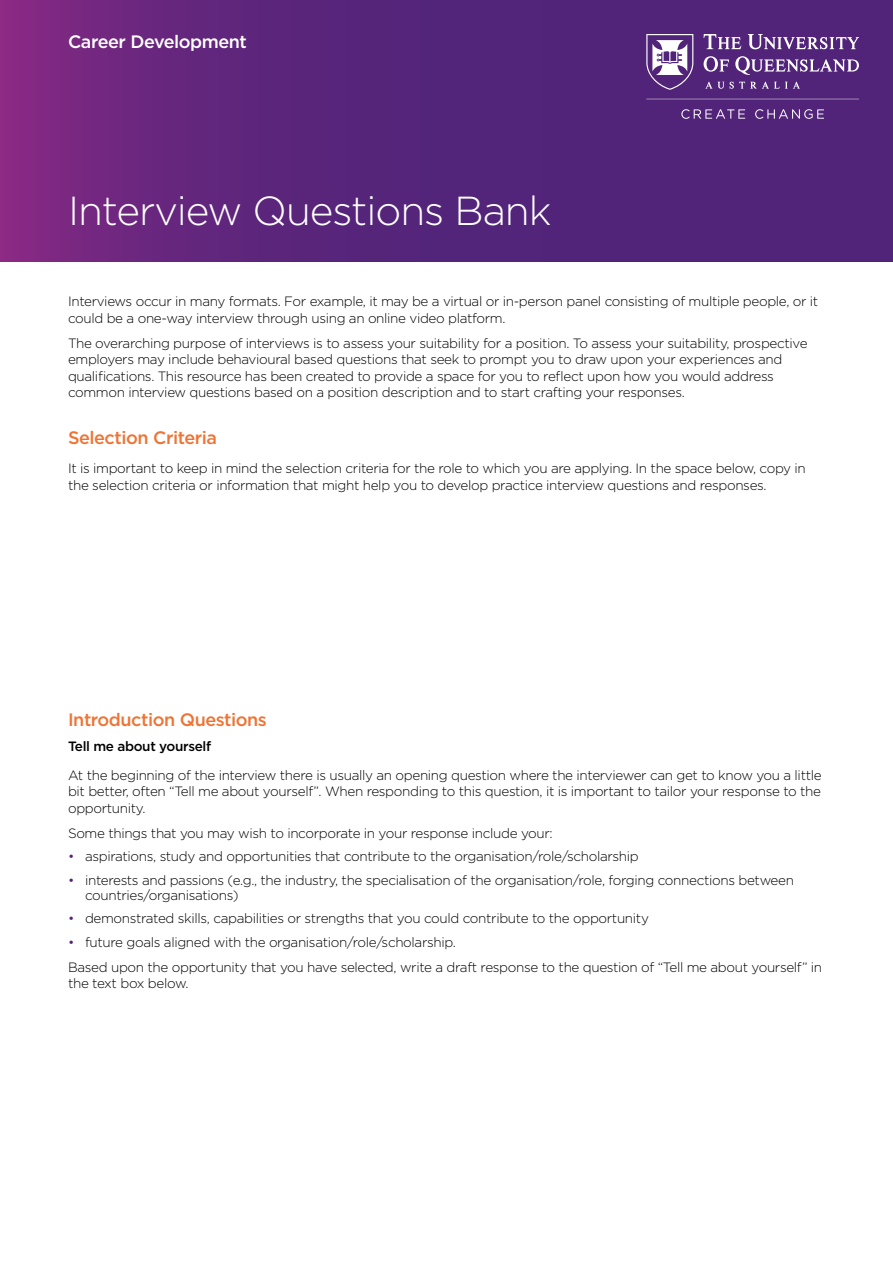
<style>
.page{position:relative;width:893px;height:1263px;background:#fff}
.page>*{position:absolute;margin:0;border:0;box-sizing:border-box;transform-origin:0 0}
.t1{font:300 40.5px "Gotham";letter-spacing:-.025em;color:#fff}
.t2{font:500 18px "Gotham";letter-spacing:-.025em;color:#ee7435}
.t3{font:500 18px "Gotham";letter-spacing:-.025em;color:#fff}
.t4{font:300 13.5px/16.5px "Gotham";letter-spacing:-.025em;color:#000}
.t5{font:500 13.5px "Gotham";letter-spacing:-.025em;color:#000}
.s1{color:#51247a}
</style>
<div class="page">
<svg style="left:0;top:0;width:893px;height:261px;background:#5c257b"></svg>
<svg style="left:646px;top:34px;width:213px;height:85px;background:#6d478f"></svg>
<h2 class="t3" style="left:68px;top:30px;width:181px">Career Development</h2>
<h1 class="t1" style="left:68px;top:185px;width:485px">Interview Questions Bank</h1>
<p class="t4" style="left:68px;top:293px;width:752px">Interviews occur in many formats. For example, it may be a virtual or in-person panel consisting of multiple people, or it could be a one-way interview through using an online video platform.</p>
<p class="t4" style="left:68px;top:334px;width:741px">The overarching purpose of interviews is to assess your suitability for a position. To assess your suitability, prospective employers may include behavioural based questions that seek to prompt you to draw upon your experiences and qualifications. This resource has been created to provide a space for you to reflect upon how you would address common interview questions based on a position description and to start crafting your responses.</p>
<h2 class="t2" style="left:68px;top:426px;width:151px">Selection Criteria</h2>
<p class="t4" style="left:68px;top:460px;width:739px">It is important to keep in mind the selection criteria for the role to which you are applying. In the space below, copy in the selection criteria or information that might help you to develop practice interview questions and responses.</p>
<h2 class="t2" style="left:68px;top:707px;width:200px">Introduction Questions</h2>
<p class="t5" style="left:68px;top:737px;width:145px">Tell me about yourself</p>
<p class="t4" style="left:68px;top:766px;width:755px;text-align:justify">At the beginning of the interview there is usually an opening question where the interviewer can get to know you a little bit better, often “Tell me about yourself”. When responding to this question, it is important to tailor your response to the opportunity.</p>
<p class="t4" style="left:68px;top:824px;width:486px">Some things that you may wish to incorporate in your response include your:</p>
<p class="t4" style="left:68px;top:848px;width:572px"><span class="s1">•</span> aspirations, study and opportunities that contribute to the organisation/role/scholarship</p>
<p class="t4" style="left:85px;top:872px;width:710px;line-height:15px;text-indent:-17px"><span class="s1">•</span> interests and passions (e.g., the industry, the specialisation of the organisation/role, forging connections between countries/organisations)</p>
<p class="t4" style="left:68px;top:910px;width:582px"><span class="s1">•</span> demonstrated skills, capabilities or strengths that you could contribute to the opportunity</p>
<p class="t4" style="left:68px;top:929px;width:756px;line-height:25px"><span class="s1">•</span> future goals aligned with the organisation/role/scholarship.<br>Based upon the opportunity that you have selected, write a draft response to the question of “Tell me about yourself” in</p>
<p class="t4" style="left:68px;top:975px;width:122px">the text box below.</p>
</div>
